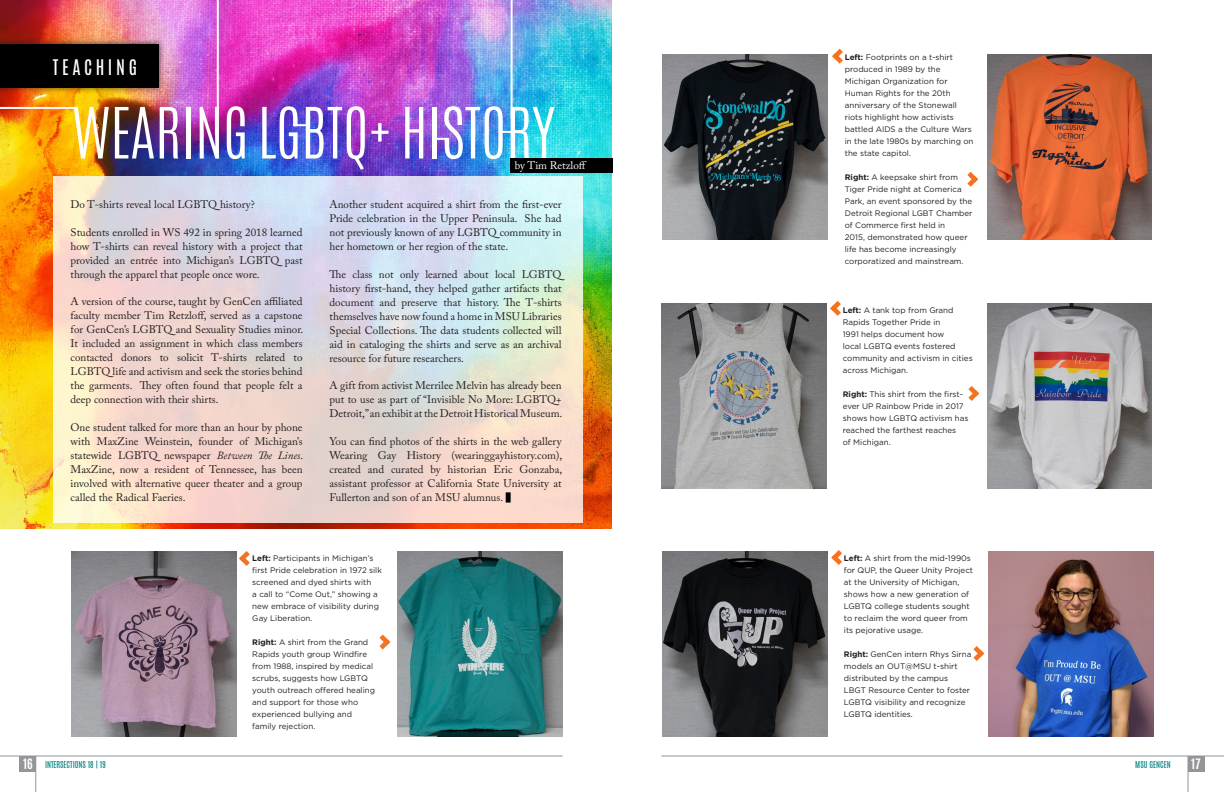
<style>
.page{position:relative;width:1224px;height:792px;background:#fff}
.page>*{position:absolute;margin:0;border:0;box-sizing:border-box;transform-origin:0 0}
.t1{font:300 60px "Antonio";letter-spacing:-.01em;color:#fff}
.t2{font:18px "Antonio";letter-spacing:.2em;color:#fff}
.t3{font:700 12px "Antonio";color:#fff}
.t4{font:11px/14px "Adobe Caslon Pro";color:#231f20;text-align:justify}
.Body{font:11px "Adobe Caslon Pro";color:#fff}
.t5{font:8px/12px "Gotham";color:#231f20}
.t6{font:8px "Antonio";color:#008182}
.s1{font-style:italic}
.s2{font-weight:700}
</style>
<div class="page">
<hr style="left:0;top:756px;width:562px;height:1px;background:#939598">
<div style="left:20px;top:756px;width:16px;height:15px;background:#939598"></div>
<hr style="left:1188px;top:756px;width:1px;height:36px;background:#939598">
<hr style="left:662px;top:756px;width:562px;height:1px;background:#939598">
<div style="left:1188px;top:756px;width:16px;height:15px;background:#939598"></div>
<hr style="left:36px;top:756px;width:1px;height:36px;background:#939598">
<img style="left:0;top:0;width:612px;height:528px">
<hr style="left:0;top:107px;width:77px;height:2px;background:#fff">
<hr style="left:217px;top:0;width:2px;height:158px;background:#fff">
<svg style="left:293px;top:124px;width:16px;height:2px"></svg>
<hr style="left:511px;top:0;width:2px;height:119px;background:#fff">
<svg style="left:500px;top:131px;width:16px;height:2px"></svg>
<svg style="left:434px;top:138px;width:13px;height:2px"></svg>
<svg style="left:53px;top:176px;width:529px;height:346px"></svg>
<img style="left:72px;top:551px;width:165px;height:185px">
<img style="left:398px;top:551px;width:164px;height:185px">
<img style="left:663px;top:55px;width:165px;height:185px">
<img style="left:662px;top:304px;width:164px;height:184px">
<img style="left:663px;top:551px;width:165px;height:185px">
<img style="left:987px;top:55px;width:165px;height:185px">
<img style="left:987px;top:304px;width:165px;height:184px">
<img style="left:988px;top:551px;width:165px;height:185px">
<div style="left:0;top:38px;width:165px;height:56px;background:#231f20;opacity:.75"></div>
<div style="left:0;top:44px;width:158px;height:44px;background:#000"></div>
<div style="left:511px;top:158px;width:102px;height:15px;background:#000"></div>
<svg style="left:234px;top:551px;width:16px;height:20px"></svg>
<svg style="left:379px;top:634px;width:12px;height:16px"></svg>
<svg style="left:827px;top:48px;width:16px;height:21px"></svg>
<svg style="left:967px;top:171px;width:11px;height:16px"></svg>
<svg style="left:825px;top:301px;width:16px;height:20px"></svg>
<svg style="left:968px;top:386px;width:12px;height:15px"></svg>
<svg style="left:973px;top:641px;width:16px;height:25px"></svg>
<svg style="left:826px;top:550px;width:16px;height:20px"></svg>
<svg style="left:506px;top:492px;width:5px;height:10px"></svg>
<p class="t2" style="left:53px;top:54px;width:86px">TEACHING</p>
<p class="t1" style="left:72px;top:90px;width:485px">WEARING LGBTQ+ HISTORY</p>
<p class="t4" style="left:71px;top:197px;width:186px">Do T-shirts reveal local LGBTQ history?</p>
<p class="t4" style="left:71px;top:225px;width:234px">Students enrolled in WS 492 in spring 2018 learned how T-shirts can reveal history with a project that provided an entrée into Michigan’s LGBTQ past through the apparel that people once wore.</p>
<p class="t4" style="left:71px;top:294px;width:234px">A version of the course, taught by GenCen affiliated faculty member Tim Retzloff, served as a capstone for GenCen’s LGBTQ and Sexuality Studies minor.<br>It included an assignment in which class members contacted donors to solicit T-shirts related to LGBTQ life and activism and seek the stories behind the garments. They often found that people felt a deep connection with their shirts.</p>
<p class="t4" style="left:71px;top:420px;width:234px">One student talked for more than an hour by phone with MaxZine Weinstein, founder of Michigan’s statewide LGBTQ newspaper <span class="s1">Between The Lines</span>.<br>MaxZine, now a resident of Tennessee, has been involved with alternative queer theater and a group called the Radical Faeries.</p>
<p class="Body" style="left:515px;top:158px;width:73px">by Tim Retzloff</p>
<p class="t4" style="left:330px;top:197px;width:234px">Another student acquired a shirt from the first-ever Pride celebration in the Upper Peninsula. She had not previously known of any LGBTQ community in her hometown or her region of the state.</p>
<p class="t4" style="left:330px;top:267px;width:234px">The class not only learned about local LGBTQ history first-hand, they helped gather artifacts that document and preserve that history. The T-shirts themselves have now found a home in MSU Libraries Special Collections. The data students collected will aid in cataloging the shirts and serve as an archival resource for future researchers.</p>
<p class="t4" style="left:330px;top:378px;width:234px">A gift from activist Merrilee Melvin has already been put to use as part of “Invisible No More: LGBTQ+ Detroit,” an exhibit at the Detroit Historical Museum.</p>
<p class="t4" style="left:330px;top:434px;width:234px">You can find photos of the shirts in the web gallery Wearing Gay History (wearinggayhistory.com), created and curated by historian Eric Gonzaba, assistant professor at California State University at Fullerton and son of an MSU alumnus.</p>
<p class="t5" style="left:252px;top:552px;width:131px"><span class="s2">Left:</span> Participants in Michigan’s first Pride celebration in 1972 silk screened and dyed shirts with<br>a call to “Come Out,” showing a new embrace of visibility during<br>Gay Liberation.</p>
<p class="t5" style="left:252px;top:636px;width:124px"><span class="s2">Right:</span> A shirt from the Grand<br>Rapids youth group Windfire from 1988, inspired by medical scrubs, suggests how LGBTQ youth outreach offered healing and support for those who experienced bullying and family rejection.</p>
<p class="t5" style="left:845px;top:51px;width:130px"><span class="s2">Left:</span> Footprints on a t-shirt produced in 1989 by the<br>Michigan Organization for<br>Human Rights for the 20th anniversary of the Stonewall riots highlight how activists battled AIDS a the Culture Wars in the late 1980s by marching on the state capitol.</p>
<p class="t5" style="left:845px;top:171px;width:129px"><span class="s2">Right:</span> A keepsake shirt from<br>Tiger Pride night at Comerica<br>Park, an event sponsored by the<br>Detroit Regional LGBT Chamber of Commerce first held in<br>2015, demonstrated how queer life has become increasingly corporatized and mainstream.</p>
<p class="t5" style="left:843px;top:304px;width:131px"><span class="s2">Left:</span> A tank top from Grand<br>Rapids Together Pride in<br>1991 helps document how<br>local LGBTQ events fostered community and activism in cities across Michigan.</p>
<p class="t5" style="left:843px;top:388px;width:127px"><span class="s2">Right:</span> This shirt from the first&shy;ever UP Rainbow Pride in 2017 shows how LGBTQ activism has reached the farthest reaches<br>of Michigan.</p>
<p class="t5" style="left:844px;top:552px;width:131px"><span class="s2">Left:</span> A shirt from the mid-1990s for QUP, the Queer Unity Project at the University of Michigan, shows how a new generation of<br>LGBTQ college students sought to reclaim the word queer from its pejorative usage.</p>
<p class="t5" style="left:844px;top:648px;width:129px"><span class="s2">Right:</span> GenCen intern Rhys Sirna models an OUT@MSU t-shirt distributed by the campus<br>LBGT Resource Center to foster<br>LGBTQ visibility and recognize<br>LGBTQ identities.</p>
<p class="t3" style="left:23px;top:755px;width:11px">16</p>
<p class="t6" style="left:45px;top:759px;width:62px">INTERSECTIONS 18 | 19</p>
<p class="t6" style="left:1135px;top:759px;width:37px">MSU GENCEN</p>
<p class="t3" style="left:1191px;top:755px;width:11px">17</p>
</div>
